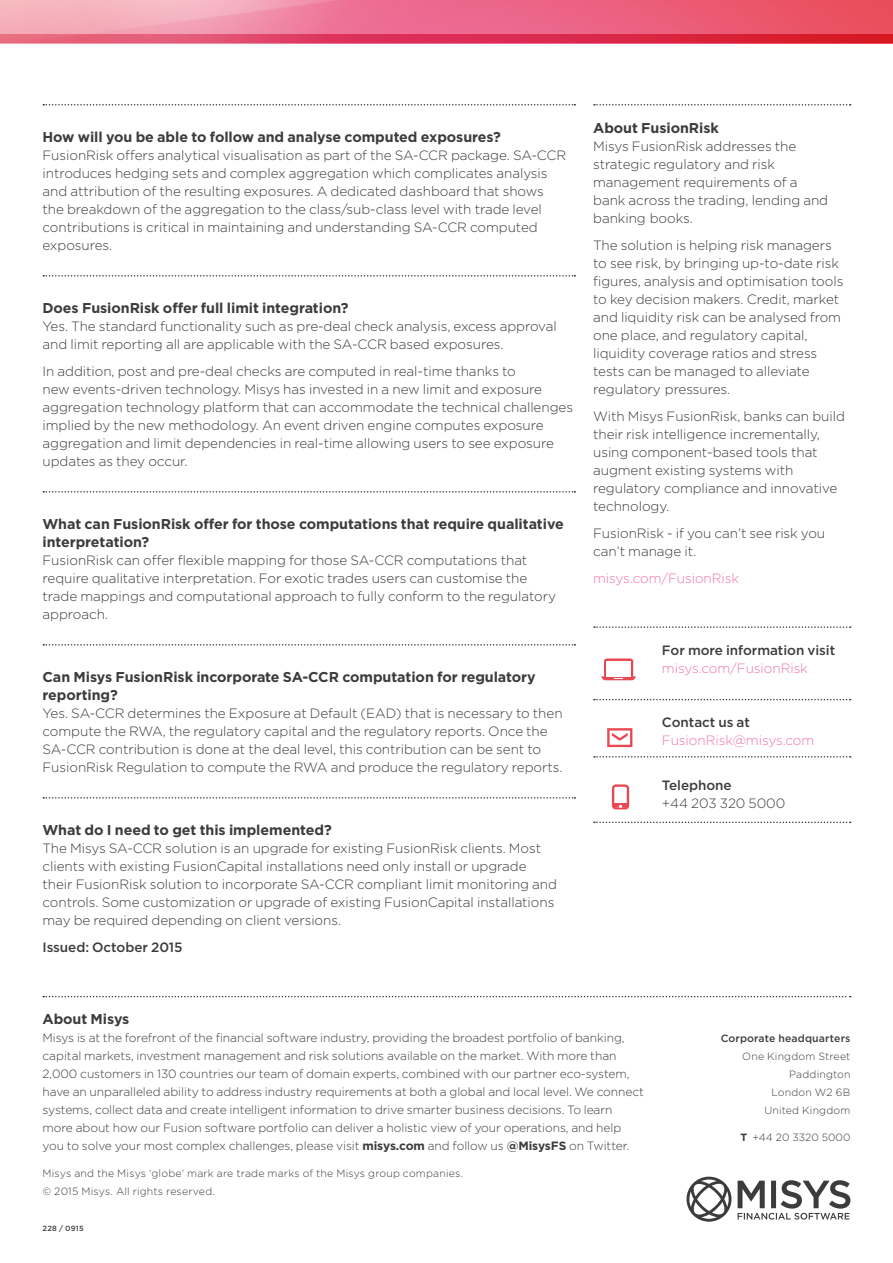
<style>
.page{position:relative;width:893px;height:1263px;background:#fff}
.page>*{position:absolute;margin:0;border:0;box-sizing:border-box;transform-origin:0 0}
.Text__Sub_Head_Lv1{font:700 14.25px/18px "Gotham";letter-spacing:-.005em;color:#3c3c3b}
.Text__Body{font:300 13.5px/18px "Gotham";letter-spacing:-.005em;color:#3c3c3b}
.Text__Sub_Head_Lv2{font:500 13.5px "Gotham";letter-spacing:-.005em;color:#3c3c3b}
.Text__Body-2{font:300 13.5px "Gotham";letter-spacing:-.005em;color:#ee76ab}
.Disclaimer{font:300 12px/18px "Gotham";letter-spacing:-.005em;color:#3c3c3b}
.FootNote___Job_No{font:300 10.5px/18px "Gotham";letter-spacing:.015em;color:#3c3c3b;text-align:right}
.t1{font:500 10.5px "Gotham";letter-spacing:.015em;color:#3c3c3b}
.FootNote___Job_No-2{font:300 10.5px "Gotham";letter-spacing:-.005em;color:#3c3c3b}
.t2{font:500 7.5px "Gotham";letter-spacing:.025em;color:#3c3c3b}
.s1{font-weight:700}
</style>
<div class="page">
<img style="left:0;top:0;width:893px;height:35px">
<img style="left:0;top:35px;width:893px;height:8px">
<svg style="left:738px;top:1180px;width:112px;height:39px"></svg>
<svg style="left:686px;top:1177px;width:45px;height:45px"></svg>
<svg style="left:43px;top:996px;width:808px;height:1px"></svg>
<svg style="left:594px;top:104px;width:257px;height:2px"></svg>
<svg style="left:43px;top:104px;width:532px;height:2px"></svg>
<svg style="left:43px;top:275px;width:532px;height:2px"></svg>
<svg style="left:43px;top:491px;width:532px;height:2px"></svg>
<svg style="left:43px;top:644px;width:532px;height:2px"></svg>
<svg style="left:43px;top:797px;width:532px;height:2px"></svg>
<svg style="left:594px;top:756px;width:257px;height:2px"></svg>
<svg style="left:594px;top:821px;width:257px;height:2px"></svg>
<svg style="left:594px;top:699px;width:257px;height:1px"></svg>
<svg style="left:594px;top:626px;width:257px;height:2px"></svg>
<svg style="left:607px;top:728px;width:25px;height:19px"></svg>
<svg style="left:612px;top:784px;width:17px;height:25px"></svg>
<svg style="left:601px;top:658px;width:35px;height:22px"></svg>
<p class="Text__Sub_Head_Lv1" style="left:43px;top:127px;width:460px">How will you be able to follow and analyse computed exposures?</p>
<p class="Text__Body" style="left:43px;top:145px;width:525px">FusionRisk offers analytical visualisation as part of the SA-CCR package. SA-CCR introduces hedging sets and complex aggregation which complicates analysis and attribution of the resulting exposures. A dedicated dashboard that shows the breakdown of the aggregation to the class/sub-class level with trade level contributions is critical in maintaining and understanding SA-CCR computed exposures.</p>
<p class="Text__Sub_Head_Lv1" style="left:43px;top:298px;width:308px">Does FusionRisk offer full limit integration?</p>
<p class="Text__Body" style="left:43px;top:316px;width:516px">Yes. The standard functionality such as pre-deal check analysis, excess approval and limit reporting all are applicable with the SA-CCR based exposures.</p>
<p class="Text__Body" style="left:43px;top:361px;width:532px">In addition, post and pre-deal checks are computed in real-time thanks to<br>new events-driven technology. Misys has invested in a new limit and exposure aggregation technology platform that can accommodate the technical challenges implied by the new methodology. An event driven engine computes exposure aggregation and limit dependencies in real-time allowing users to see exposure updates as they occur.</p>
<p class="Text__Sub_Head_Lv1" style="left:43px;top:514px;width:523px">What can FusionRisk offer for those computations that require qualitative interpretation?</p>
<p class="Text__Body" style="left:43px;top:550px;width:515px">FusionRisk can offer flexible mapping for those SA-CCR computations that require qualitative interpretation. For exotic trades users can customise the trade mappings and computational approach to fully conform to the regulatory approach.</p>
<p class="Text__Sub_Head_Lv1" style="left:43px;top:667px;width:495px">Can Misys FusionRisk incorporate SA-CCR computation for regulatory reporting?</p>
<p class="Text__Body" style="left:43px;top:703px;width:522px">Yes. SA-CCR determines the Exposure at Default (EAD) that is necessary to then compute the RWA, the regulatory capital and the regulatory reports. Once the SA-CCR contribution is done at the deal level, this contribution can be sent to FusionRisk Regulation to compute the RWA and produce the regulatory reports.</p>
<p class="Text__Sub_Head_Lv1" style="left:43px;top:820px;width:291px">What do I need to get this implemented?</p>
<p class="Text__Body" style="left:43px;top:838px;width:516px">The Misys SA-CCR solution is an upgrade for existing FusionRisk clients. Most clients with existing FusionCapital installations need only install or upgrade their FusionRisk solution to incorporate SA-CCR compliant limit monitoring and controls. Some customization or upgrade of existing FusionCapital installations may be required depending on client versions.</p>
<p class="Text__Sub_Head_Lv2" style="left:43px;top:938px;width:142px">Issued: October 2015</p>
<p class="Text__Sub_Head_Lv1" style="left:593px;top:118px;width:127px">About FusionRisk</p>
<p class="Text__Body" style="left:593px;top:136px;width:237px">Misys FusionRisk addresses the strategic regulatory and risk management requirements of a bank across the trading, lending and banking books.</p>
<p class="Text__Body" style="left:593px;top:235px;width:252px">The solution is helping risk managers to see risk, by bringing up-to-date risk figures, analysis and optimisation tools to key decision makers. Credit, market and liquidity risk can be analysed from one place, and regulatory capital, liquidity coverage ratios and stress tests can be managed to alleviate regulatory pressures.</p>
<p class="Text__Body" style="left:593px;top:406px;width:253px">With Misys FusionRisk, banks can build their risk intelligence incrementally, using component-based tools that augment existing systems with regulatory compliance and innovative technology.</p>
<p class="Text__Body" style="left:593px;top:523px;width:234px">FusionRisk - if you can’t see risk you can’t manage it.</p>
<p class="Text__Body-2" style="left:593px;top:569px;width:147px">misys.com/FusionRisk</p>
<p class="Text__Sub_Head_Lv2" style="left:662px;top:641px;width:175px">For more information visit</p>
<p class="Text__Body-2" style="left:662px;top:659px;width:147px">misys.com/FusionRisk</p>
<p class="Text__Sub_Head_Lv2" style="left:662px;top:713px;width:90px">Contact us at</p>
<p class="Text__Body-2" style="left:662px;top:731px;width:154px">FusionRisk@misys.com</p>
<p class="Text__Sub_Head_Lv2" style="left:662px;top:776px;width:71px">Telephone</p>
<p class="Text__Body" style="left:662px;top:793px;width:125px">+44 203 320 5000</p>
<p class="Text__Sub_Head_Lv1" style="left:43px;top:1009px;width:88px">About Misys</p>
<p class="Disclaimer" style="left:43px;top:1028px;width:603px">Misys is at the forefront of the financial software industry, providing the broadest portfolio of banking, capital markets, investment management and risk solutions available on the market. With more than 2,000 customers in 130 countries our team of domain experts, combined with our partner eco-system, have an unparalleled ability to address industry requirements at both a global and local level. We connect systems, collect data and create intelligent information to drive smarter business decisions. To learn more about how our Fusion software portfolio can deliver a holistic view of your operations, and help you to solve your most complex challenges, please visit <span class="s1">misys.com</span> and follow us <span class="s1">@MisysFS</span> on Twitter.</p>
<p class="FootNote___Job_No" style="left:43px;top:1164px;width:422px">Misys and the Misys ‘globe’ mark are trade marks of the Misys group companies.</p>
<p class="FootNote___Job_No" style="left:43px;top:1182px;width:174px">© 2015 Misys. All rights reserved.</p>
<p class="t2" style="left:43px;top:1223px;width:43px">228 / 0915</p>
<p class="t1" style="left:721px;top:1031px;width:131px">Corporate headquarters</p>
<p class="FootNote___Job_No" style="left:742px;top:1047px;width:110px">One Kingdom Street<br>Paddington<br>London W2 6B<br>United Kingdom</p>
<p class="FootNote___Job_No-2" style="left:741px;top:1130px;width:111px"><span class="s1">T</span> +44 20 3320 5000</p>
</div>
